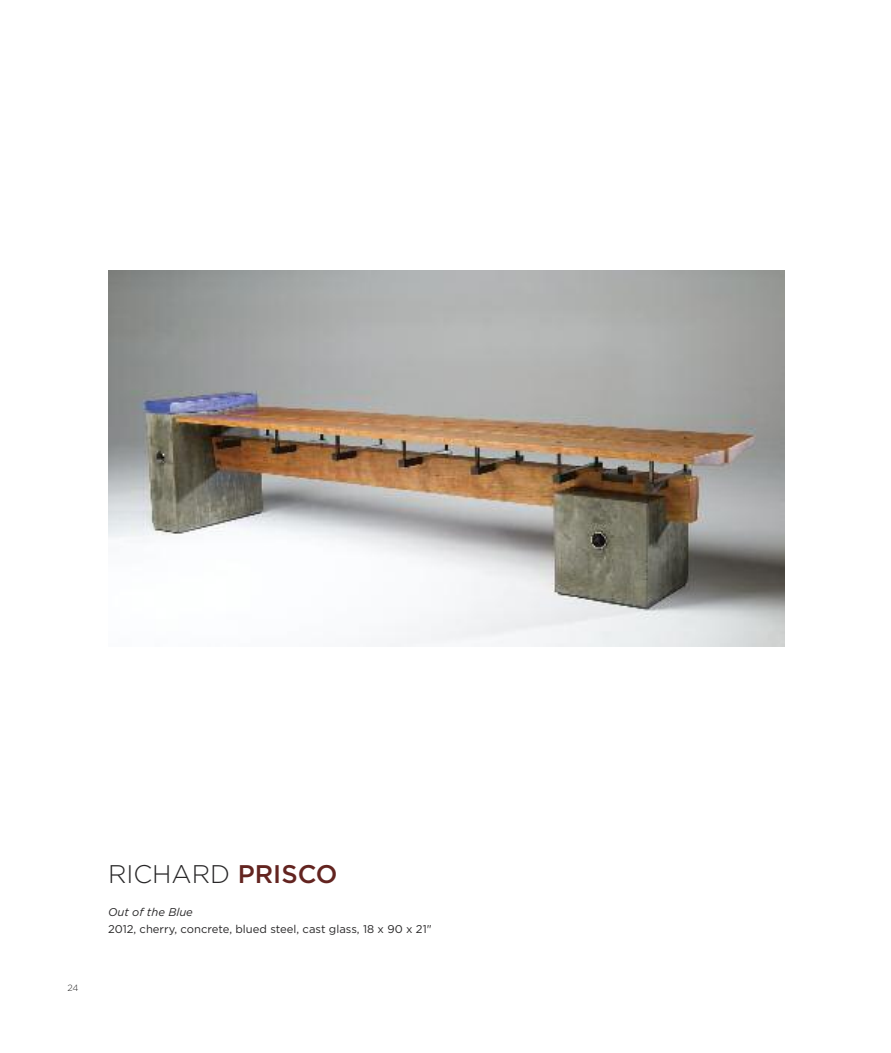
<style>
.page{position:relative;width:891px;height:1053px;background:#fff}
.page>*{position:absolute;margin:0;border:0;box-sizing:border-box;transform-origin:0 0}
.t1{font:300 25.5px "Gotham";color:#272627}
.t2{font:11.25px "Gotham";color:#272627}
.t3{font:italic 11.25px "Gotham";color:#272627}
.t4{font:300 9px "Gotham";color:#272627}
.s1{font-weight:500;color:#632420}
</style>
<div class="page">
<img style="left:108px;top:271px;width:677px;height:376px">
<p class="t4" style="left:68px;top:985px;width:13px">24</p>
<h1 class="t1" style="left:108px;top:865px;width:231px">RICHARD <span class="s1">PRISCO</span></h1>
<p class="t3" style="left:108px;top:909px;width:86px">Out of the Blue</p>
<p class="t2" style="left:108px;top:925px;width:325px">2012, cherry, concrete, blued steel, cast glass, 18 x 90 x 21"</p>
</div>
